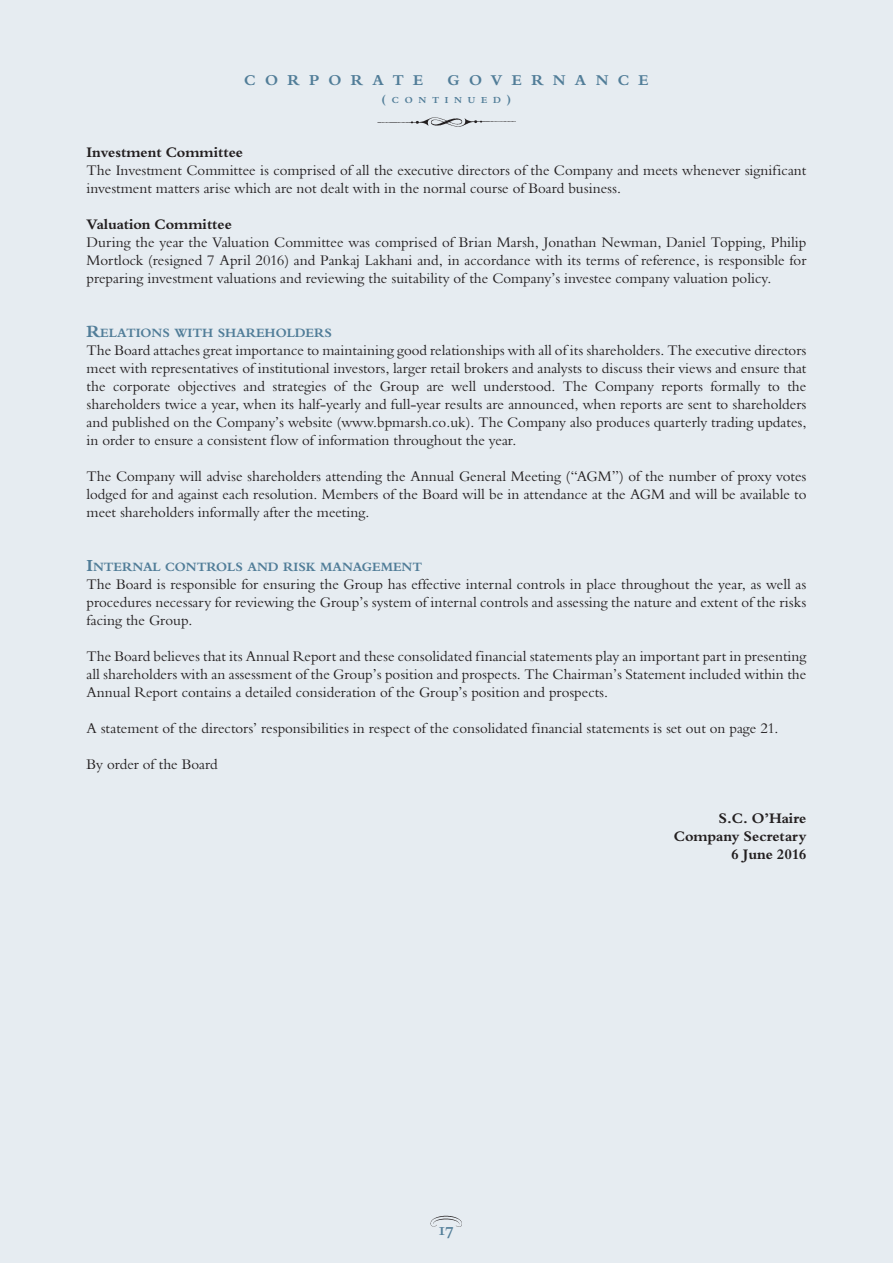
<style>
.page{position:relative;width:893px;height:1263px;background:#e6ecf1}
.page>*{position:absolute;margin:0;border:0;box-sizing:border-box;transform-origin:0 0}
.t1{font:700 16.5px "Bergamo Sm Caps";color:#517d98}
.t2{font:700 14.7px "Bergamo";letter-spacing:.645em;color:#517d98}
.t3{font:14.25px/18px "Bergamo";color:#231f20;text-align:justify}
.t4{font:700 14.25px/18px "Bergamo";color:#231f20;text-align:right}
.t5{font:700 12.3px "Bergamo";color:#517d98}
.t6{font:700 9px "Bergamo";letter-spacing:.645em;color:#517d98}
.s1{font-size:12px}
.s2{font-size:16.5px}
</style>
<div class="page">
<img style="left:430px;top:1215px;width:32px;height:12px">
<img style="left:377px;top:117px;width:139px;height:10px">
<p class="t2" style="left:244px;top:71px;width:181px">CORPORATE</p>
<p class="t2" style="left:447px;top:71px;width:203px">GOVERNANCE</p>
<p class="t6" style="left:381px;top:95px;width:131px"><span class="s1">(</span>CONTINUED<span class="s1">)</span></p>
<p class="t4" style="left:87px;top:143px;width:158px">Investment Committee</p>
<p class="t3" style="left:87px;top:161px;width:721px">The Investment Committee is comprised of all the executive directors of the Company and meets whenever significant investment matters arise which are not dealt with in the normal course of Board business.</p>
<p class="t4" style="left:87px;top:215px;width:147px">Valuation Committee</p>
<p class="t3" style="left:87px;top:233px;width:721px">During the year the Valuation Committee was comprised of Brian Marsh, Jonathan Newman, Daniel Topping, Philip Mortlock (resigned 7 April 2016) and Pankaj Lakhani and, in accordance with its terms of reference, is responsible for preparing investment valuations and reviewing the suitability of the Company’s investee company valuation policy.</p>
<p class="t5" style="left:87px;top:326px;width:247px"><span class="s2">R</span>ELATIONS WITH SHAREHOLDERS</p>
<p class="t3" style="left:87px;top:341px;width:721px">The Board attaches great importance to maintaining good relationships with all of its shareholders. The executive directors meet with representatives of institutional investors, larger retail brokers and analysts to discuss their views and ensure that the corporate objectives and strategies of the Group are well understood. The Company reports formally to the shareholders twice a year, when its half-yearly and full-year results are announced, when reports are sent to shareholders and published on the Company’s website (www.bpmarsh.co.uk). The Company also produces quarterly trading updates, in order to ensure a consistent flow of information throughout the year.</p>
<p class="t3" style="left:87px;top:467px;width:721px">The Company will advise shareholders attending the Annual General Meeting (“AGM”) of the number of proxy votes lodged for and against each resolution. Members of the Board will be in attendance at the AGM and will be available to meet shareholders informally after the meeting.</p>
<p class="t5" style="left:87px;top:560px;width:337px"><span class="s2">I</span>NTERNAL CONTROLS AND RISK MANAGEMENT</p>
<p class="t3" style="left:87px;top:575px;width:721px">The Board is responsible for ensuring the Group has effective internal controls in place throughout the year, as well as procedures necessary for reviewing the Group’s system of internal controls and assessing the nature and extent of the risks facing the Group.</p>
<p class="t3" style="left:87px;top:647px;width:721px">The Board believes that its Annual Report and these consolidated financial statements play an important part in presenting all shareholders with an assessment of the Group’s position and prospects. The Chairman’s Statement included within the Annual Report contains a detailed consideration of the Group’s position and prospects.</p>
<p class="t3" style="left:87px;top:719px;width:693px">A statement of the directors’ responsibilities in respect of the consolidated financial statements is set out on page 21.</p>
<p class="t3" style="left:87px;top:755px;width:133px">By order of the Board</p>
<p class="t1" style="left:439px;top:1219px;width:16px">17</p>
<p class="t4" style="left:674px;top:809px;width:134px">S.C. O’Haire<br>Company Secretary<br>6 June 2016</p>
</div>
